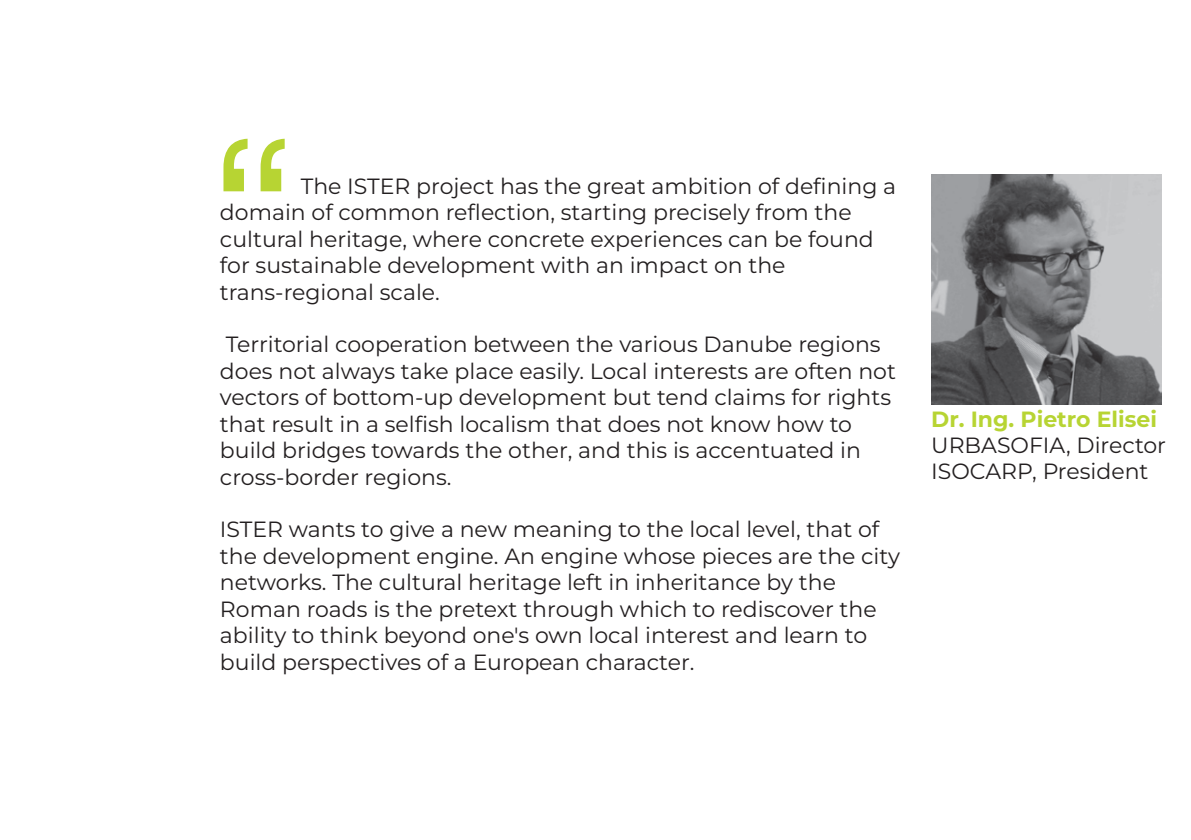
<style>
.page{position:relative;width:1191px;height:840px;background:#fff}
.page>*{position:absolute;margin:0;border:0;box-sizing:border-box;transform-origin:0 0}
.t1{font:180px "Monospace 821 BT";color:#b7d433}
.t2{font:22px/26.4px "Montserrat";color:#231f20}
.t3{font:700 22px "Montserrat";color:#b7d433}
</style>
<div class="page">
<img style="left:932px;top:174px;width:229px;height:230px">
<h1 class="t1" style="left:198px;top:94px;width:110px">“</h1>
<p class="t2" style="left:220px;top:172px;width:677px;text-indent:81px">The ISTER project has the great ambition of defining a domain of common reflection, starting precisely from the cultural heritage, where concrete experiences can be found for sustainable development with an impact on the trans-regional scale.</p>
<p class="t2" style="left:220px;top:330px;width:677px">Territorial cooperation between the various Danube regions does not always take place easily. Local interests are often not vectors of bottom-up development but tend claims for rights that result in a selfish localism that does not know how to build bridges towards the other, and this is accentuated in cross-border regions.</p>
<p class="t2" style="left:220px;top:515px;width:681px">ISTER wants to give a new meaning to the local level, that of the development engine. An engine whose pieces are the city networks. The cultural heritage left in inheritance by the Roman roads is the pretext through which to rediscover the ability to think beyond one's own local interest and learn to build perspectives of a European character.</p>
<p class="t3" style="left:931px;top:404px;width:227px">Dr. Ing. Pietro Elisei</p>
<p class="t2" style="left:931px;top:431px;width:236px">URBASOFIA, Director<br>ISOCARP, President</p>
</div>
